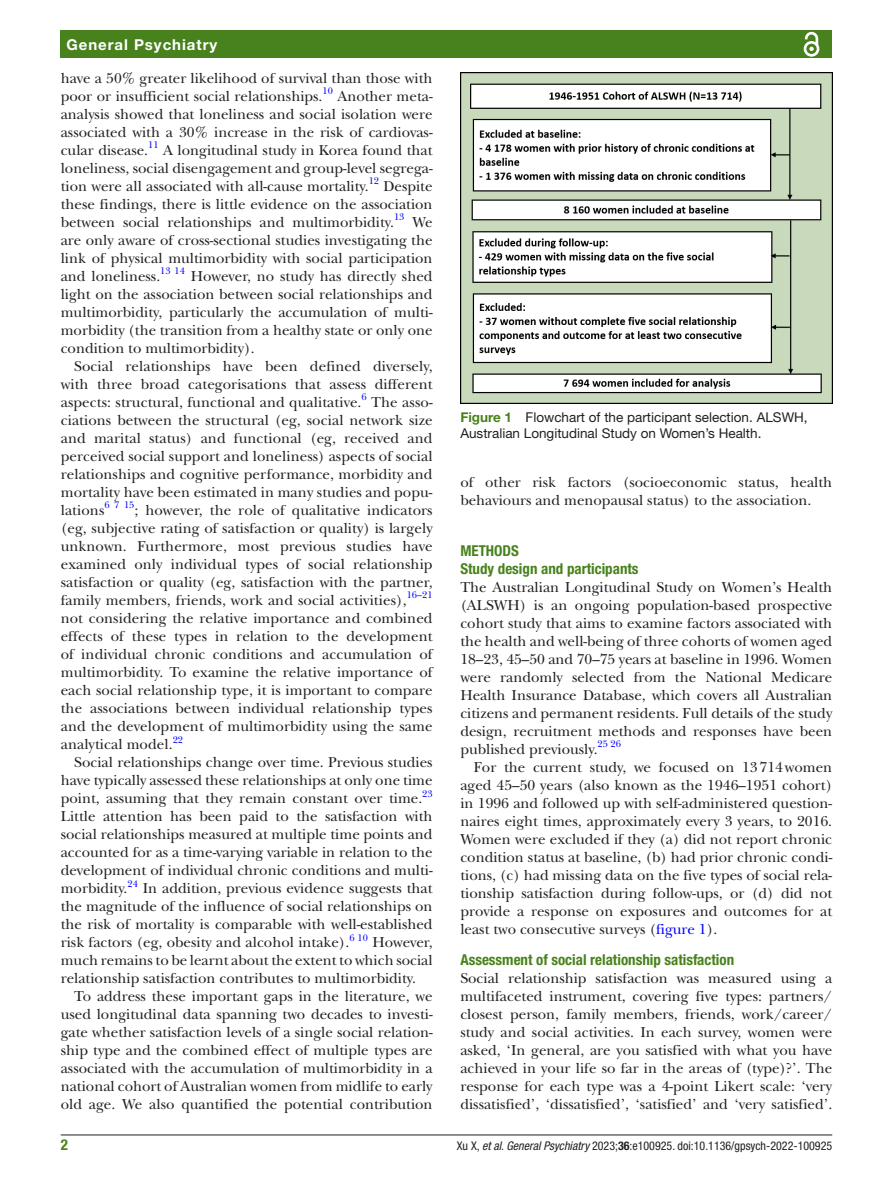
<style>
.page{position:relative;width:893px;height:1191px;background:#fff}
.page>*{position:absolute;margin:0;border:0;box-sizing:border-box;transform-origin:0 0}
.t1{font:15px/18px "New Baskerville";color:#231f20;text-align:justify}
.t2{font:700 condensed 15px/18px "Helvetica Neue LT Std";color:#48821c}
.t3{font:700 15px "Helvetica Neue LT Std";letter-spacing:.065em;color:#fff}
.t4{font:13.5px/16.2px "Helvetica Neue LT Std";color:#231f20}
.t5{font:condensed 12px "Helvetica Neue LT Std";color:#231f20}
.t6{font:9.9px "New Baskerville";color:#00f}
.s1{font-weight:700;color:#48821c}
.s2{color:#00f}
.s3{font-style:italic}
.s4{font-weight:700}
</style>
<div class="page">
<hr style="left:61px;top:1134px;width:771px;height:1px;background:#231f20">
<div style="left:61px;top:31px;width:771px;height:27px;background:#48821c"></div>
<svg style="left:803px;top:31px;width:17px;height:26px"></svg>
<img style="left:460px;top:73px;width:372px;height:331px">
<p class="t3" style="left:66px;top:35px;width:152px">General Psychiatry</p>
<p class="t1" style="left:61px;top:69px;width:373px">have a 50% greater likelihood of survival than those with poor or insufficient social relationships.</p>
<p class="t6" style="left:323px;top:85px;width:12px">10</p>
<p class="t1" style="left:61px;top:87px;width:373px;text-indent:277px">Another meta&shy;analysis showed that loneliness and social isolation were associated with a 30% increase in the risk of cardiovas&shy;cular disease.</p>
<p class="t6" style="left:148px;top:139px;width:12px">11</p>
<p class="t1" style="left:61px;top:141px;width:373px;text-indent:102px">A longitudinal study in Korea found that loneliness, social disengagement and group-level segrega&shy;tion were all associated with all-cause mortality.</p>
<p class="t6" style="left:369px;top:175px;width:12px">12</p>
<p class="t1" style="left:61px;top:177px;width:373px;text-indent:323px">Despite these findings, there is little evidence on the association between social relationships and multimorbidity.</p>
<p class="t6" style="left:394px;top:211px;width:12px">13</p>
<p class="t1" style="left:61px;top:213px;width:373px;text-indent:352px">We are only aware of cross-sectional studies investigating the link of physical multimorbidity with social participation and loneliness.</p>
<p class="t6" style="left:160px;top:265px;width:26px">13 14</p>
<p class="t1" style="left:61px;top:267px;width:373px;text-indent:130px">However, no study has directly shed light on the association between social relationships and multimorbidity, particularly the accumulation of multi&shy;morbidity (the transition from a healthy state or only one condition to multimorbidity).</p>
<p class="t1" style="left:61px;top:357px;width:373px;text-indent:14px">Social relationships have been defined diversely, with three broad categorisations that assess different aspects: structural, functional and qualitative.</p>
<p class="t6" style="left:362px;top:391px;width:7px">6</p>
<p class="t1" style="left:61px;top:393px;width:373px;text-indent:310px">The asso&shy;ciations between the structural (eg, social network size and marital status) and functional (eg, received and perceived social support and loneliness) aspects of social relationships and cognitive performance, morbidity and mortality have been estimated in many studies and popu&shy;lations<sup>6</sup> <sup>7</sup> <sup>15</sup>; however, the role of qualitative indicators (eg, subjective rating of satisfaction or quality) is largely unknown. Furthermore, most previous studies have examined only individual types of social relationship satisfaction or quality (eg, satisfaction with the partner, family members, friends, work and social activities),</p>
<p class="t6" style="left:407px;top:589px;width:27px">16–21</p>
<p class="t1" style="left:61px;top:609px;width:373px">not considering the relative importance and combined effects of these types in relation to the development of individual chronic conditions and accumulation of multimorbidity. To examine the relative importance of each social relationship type, it is important to compare the associations between individual relationship types and the development of multimorbidity using the same analytical model.</p>
<p class="t6" style="left:173px;top:733px;width:12px">22</p>
<p class="t1" style="left:61px;top:753px;width:373px;text-indent:14px">Social relationships change over time. Previous studies have typically assessed these relationships at only one time point, assuming that they remain constant over time.</p>
<p class="t6" style="left:422px;top:787px;width:12px">23</p>
<p class="t1" style="left:61px;top:807px;width:373px">Little attention has been paid to the satisfaction with social relationships measured at multiple time points and accounted for as a time-varying variable in relation to the development of individual chronic conditions and multi&shy;morbidity.</p>
<p class="t6" style="left:128px;top:877px;width:12px">24</p>
<p class="t1" style="left:61px;top:879px;width:373px;text-indent:82px">In addition, previous evidence suggests that the magnitude of the influence of social relationships on the risk of mortality is comparable with well-established risk factors (eg, obesity and alcohol intake).</p>
<p class="t6" style="left:349px;top:931px;width:20px">6 10</p>
<p class="t1" style="left:61px;top:933px;width:373px;text-indent:312px">However, much remains to be learnt about the extent to which social relationship satisfaction contributes to multimorbidity.</p>
<p class="t1" style="left:61px;top:987px;width:373px;text-indent:14px">To address these important gaps in the literature, we used longitudinal data spanning two decades to investi&shy;gate whether satisfaction levels of a single social relation&shy;ship type and the combined effect of multiple types are associated with the accumulation of multimorbidity in a national cohort of Australian women from midlife to early old age. We also quantified the potential contribution</p>
<p class="t4" style="left:460px;top:408px;width:349px"><span class="s1">Figure 1</span> Flowchart of the participant selection. ALSWH,<br>Australian Longitudinal Study on Women’s Health.</p>
<p class="t1" style="left:460px;top:473px;width:373px">of other risk factors (socioeconomic status, health behaviours and menopausal status) to the association.</p>
<p class="t2" style="left:460px;top:541px;width:180px">Methods<br>Study design and participants</p>
<p class="t1" style="left:460px;top:578px;width:373px">The Australian Longitudinal Study on Women’s Health (ALSWH) is an ongoing population-based prospective cohort study that aims to examine factors associated with the health and well-being of three cohorts of women aged 18–23, 45–50 and 70–75 years at baseline in 1996. Women were randomly selected from the National Medicare Health Insurance Database, which covers all Australian citizens and permanent residents. Full details of the study design, recruitment methods and responses have been published previously.<sup>25</sup> <sup>26</sup></p>
<p class="t1" style="left:460px;top:758px;width:373px;text-indent:14px">For the current study, we focused on 13714women aged 45–50 years (also known as the 1946–1951 cohort) in 1996 and followed up with self-administered question&shy;naires eight times, approximately every 3 years, to 2016.<br>Women were excluded if they (a) did not report chronic condition status at baseline, (b) had prior chronic condi&shy;tions, (c) had missing data on the five types of social rela&shy;tionship satisfaction during follow-ups, or (d) did not provide a response on exposures and outcomes for at least two consecutive surveys (<span class="s2">figure 1</span>).</p>
<p class="t2" style="left:460px;top:950px;width:275px">Assessment of social relationship satisfaction</p>
<p class="t1" style="left:460px;top:969px;width:373px">Social relationship satisfaction was measured using a multifaceted instrument, covering five types: partners/ closest person, family members, friends, work/career/ study and social activities. In each survey, women were asked, ‘In general, are you satisfied with what you have achieved in your life so far in the areas of (type)?’. The response for each type was a 4-point Likert scale: ‘very dissatisfied’, ‘dissatisfied’, ‘satisfied’ and ‘very satisfied’.</p>
<p class="t2" style="left:61px;top:1135px;width:9px">2</p>
<p class="t5" style="left:457px;top:1138px;width:377px">Xu X, <span class="s3">et al</span>. <span class="s3">General Psychiatry</span> 2023;<span class="s4">36</span>:e100925. doi:10.1136/gpsych-2022-100925</p>
</div>
